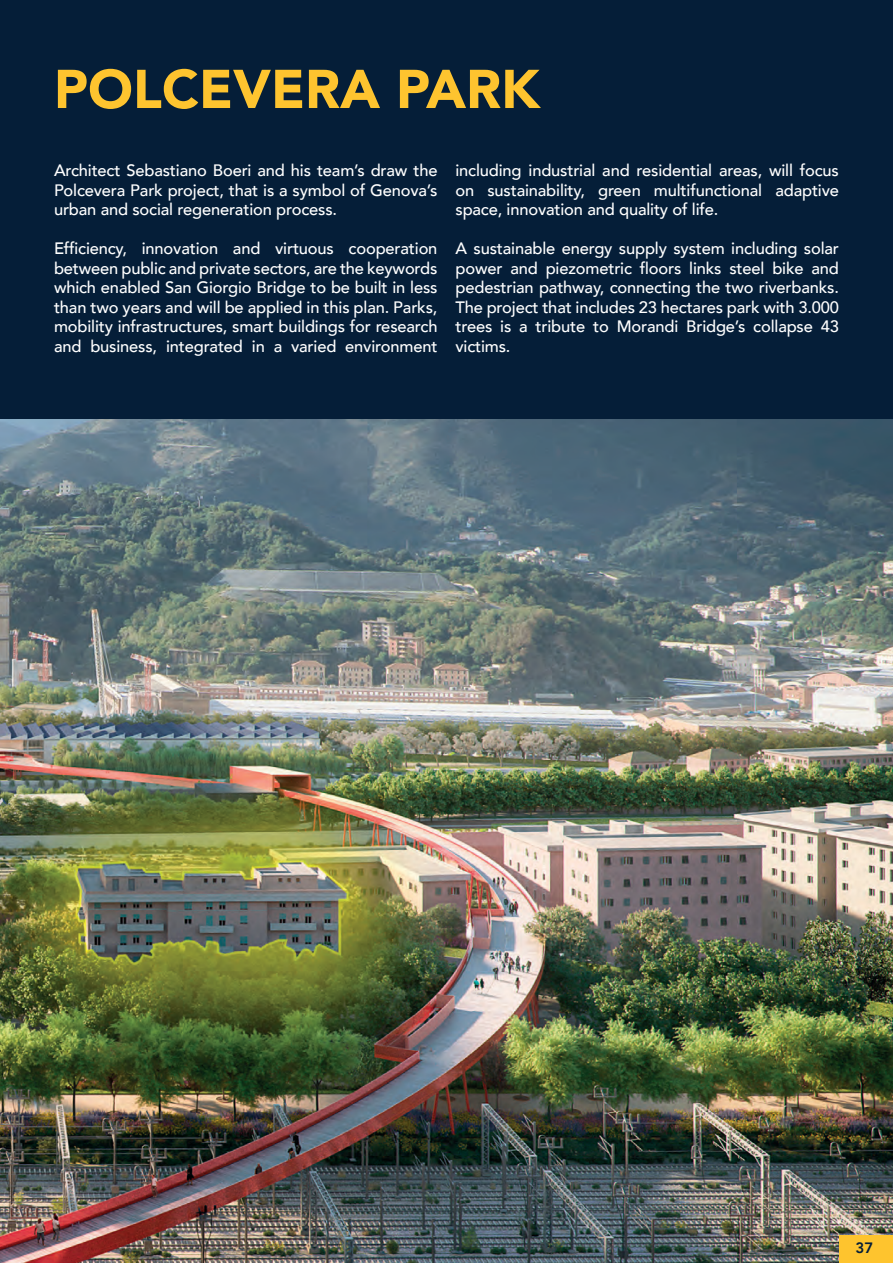
<style>
.page{position:relative;width:893px;height:1263px;background:#fff}
.page>*{position:absolute;margin:0;border:0;box-sizing:border-box;transform-origin:0 0}
.t1{font:900 54px "Avenir";color:#fec42f}
.t2{font:500 16.5px/19.5px "Avenir";letter-spacing:-.01em;color:#fff;text-align:justify}
.t3{font:800 15px "Avenir";color:#051e38}
</style>
<div class="page">
<img style="left:0;top:419px;width:893px;height:844px">
<div style="left:839px;top:1235px;width:54px;height:28px;background:#fec42e"></div>
<div style="left:0;top:0;width:893px;height:419px;background:#051e38"></div>
<h1 class="t1" style="left:54px;top:43px;width:487px">POLCEVERA PARK</h1>
<p class="t2" style="left:54px;top:160px;width:385px">Architect Sebastiano Boeri and his team’s draw the Polcevera Park project, that is a symbol of Genova’s urban and social regeneration process.</p>
<p class="t2" style="left:54px;top:238px;width:385px">Efficiency, innovation and virtuous cooperation between public and private sectors, are the keywords which enabled San Giorgio Bridge to be built in less than two years and will be applied in this plan. Parks, mobility infrastructures, smart buildings for research and business, integrated in a varied environment</p>
<p class="t2" style="left:455px;top:160px;width:385px">including industrial and residential areas, will focus on sustainability, green multifunctional adaptive space, innovation and quality of life.</p>
<p class="t2" style="left:455px;top:238px;width:385px">A sustainable energy supply system including solar power and piezometric floors links steel bike and pedestrian pathway, connecting the two riverbanks.<br>The project that includes 23 hectares park with 3.000 trees is a tribute to Morandi Bridge’s collapse 43 victims.</p>
<p class="t3" style="left:856px;top:1236px;width:19px">37</p>
</div>
